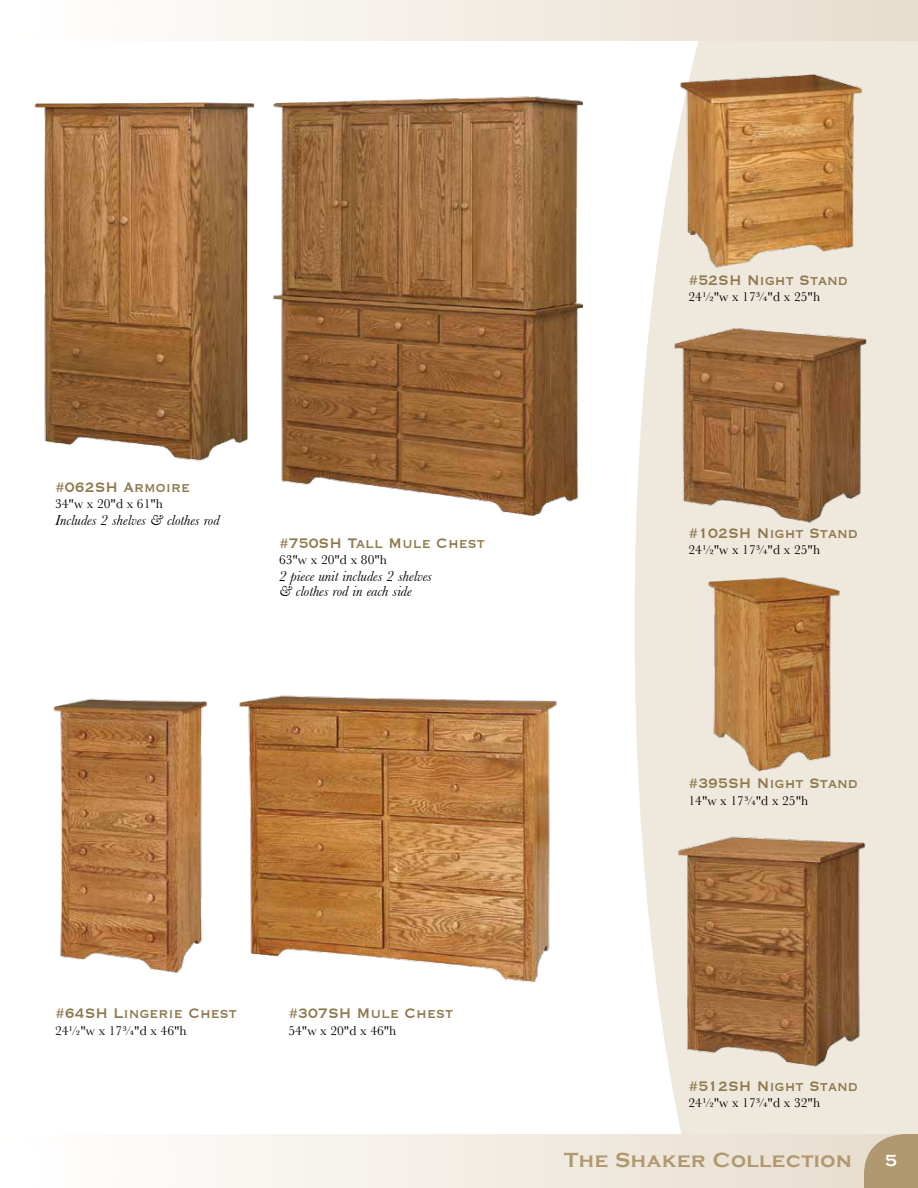
<style>
.page{position:relative;width:918px;height:1188px;background:#fff}
.page>*{position:absolute;margin:0;border:0;box-sizing:border-box;transform-origin:0 0}
.t1{font:700 21px "Copperplate Gothic";letter-spacing:.03em;color:#b0986f}
.t2{font:18px "Copperplate";color:#8e784d;scale:.9 1}
.t3{font:700 16.5px "Copperplate Gothic";color:#fff}
.t4{font:italic 15px/15px "Baskerville";color:#000}
.t5{font:13.5px "Baskerville";color:#000}
</style>
<div class="page">
<svg style="left:634px;top:40px;width:284px;height:1094px;fill:#efe8dd"></svg>
<div style="left:0;top:1134px;width:918px;height:54px;background:linear-gradient(to right,#fff,#e7dccd)"></div>
<div style="left:0;top:0;width:918px;height:40px;background:linear-gradient(to right,#fff,#e7dccd)"></div>
<svg style="left:864px;top:1134px;width:54px;height:54px"></svg>
<img style="left:34px;top:102px;width:221px;height:359px">
<img style="left:273px;top:96px;width:311px;height:421px">
<img style="left:671px;top:326px;width:202px;height:209px">
<img style="left:664px;top:828px;width:216px;height:243px">
<img style="left:53px;top:698px;width:155px;height:275px">
<img style="left:239px;top:695px;width:318px;height:287px">
<img style="left:678px;top:68px;width:189px;height:204px">
<img style="left:691px;top:574px;width:162px;height:205px">
<p class="t2" style="left:55px;top:475px;width:152px">#062SH Armoire</p>
<p class="t5" style="left:55px;top:496px;width:110px">34"w x 20"d x 61"h</p>
<p class="t4" style="left:55px;top:513px;width:166px">Includes 2 shelves &amp; clothes rod</p>
<p class="t2" style="left:279px;top:531px;width:230px">#750SH Tall Mule Chest</p>
<p class="t5" style="left:279px;top:552px;width:110px">63"w x 20"d x 80"h</p>
<p class="t4" style="left:279px;top:569px;width:155px">2 piece unit includes 2 shelves &amp; clothes rod in each side</p>
<p class="t2" style="left:688px;top:268px;width:179px">#52SH Night Stand</p>
<p class="t5" style="left:688px;top:289px;width:133px">24½"w x 17¾"d x 25"h</p>
<p class="t2" style="left:688px;top:521px;width:190px">#102SH Night Stand</p>
<p class="t5" style="left:688px;top:542px;width:133px">24½"w x 17¾"d x 25"h</p>
<p class="t2" style="left:688px;top:772px;width:190px">#395SH Night Stand</p>
<p class="t5" style="left:688px;top:793px;width:121px">14"w x 17¾"d x 25"h</p>
<p class="t2" style="left:55px;top:1002px;width:204px">#64SH Lingerie Chest</p>
<p class="t5" style="left:55px;top:1022px;width:133px">24½"w x 17¾"d x 46"h</p>
<p class="t2" style="left:288px;top:1002px;width:185px">#307SH Mule Chest</p>
<p class="t5" style="left:288px;top:1022px;width:110px">54"w x 20"d x 46"h</p>
<p class="t2" style="left:688px;top:1075px;width:190px">#512SH Night Stand</p>
<p class="t5" style="left:688px;top:1095px;width:133px">24½"w x 17¾"d x 32"h</p>
<p class="t1" style="left:564px;top:1148px;width:289px">The Shaker Collection</p>
<p class="t3" style="left:885px;top:1151px;width:13px">5</p>
</div>
